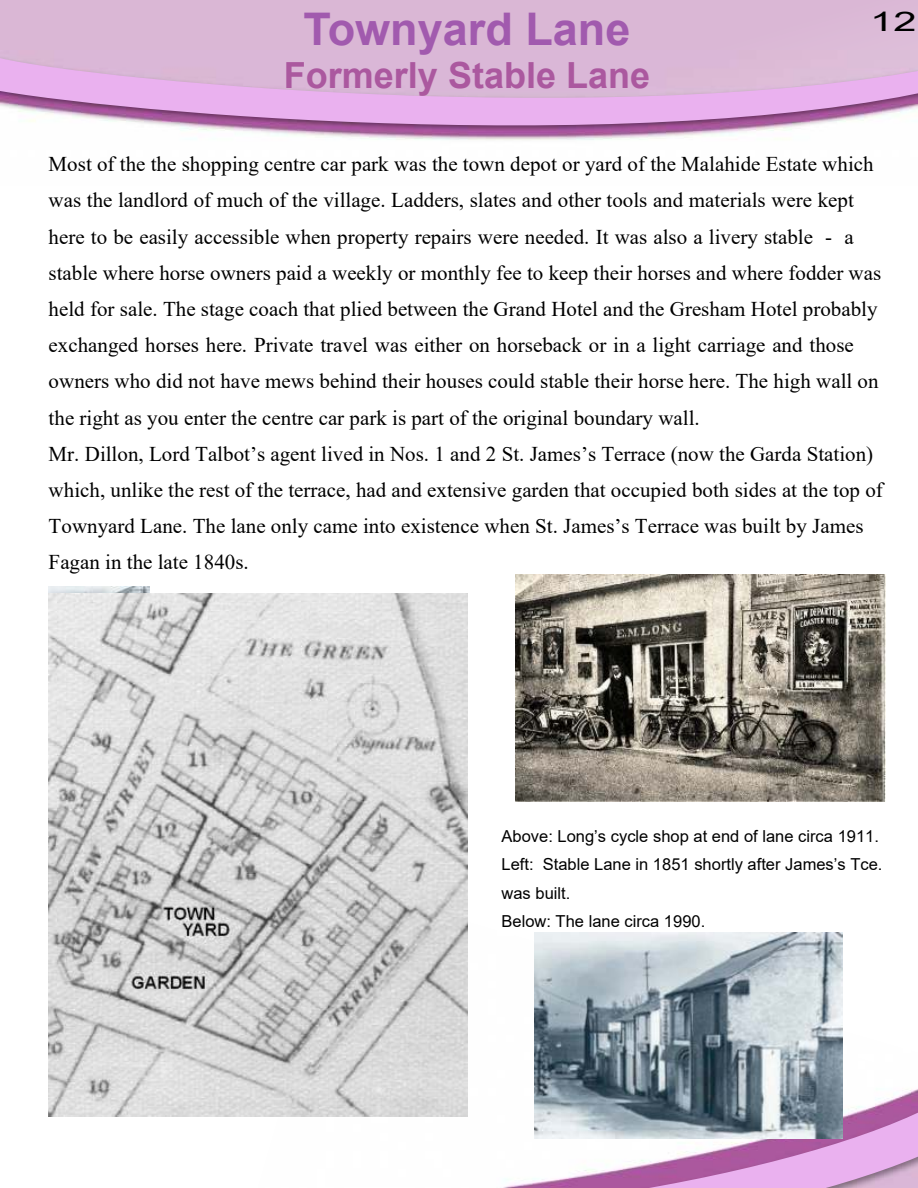
<style>
.page{position:relative;width:918px;height:1188px;background:#fff}
.page>*{position:absolute;margin:0;border:0;box-sizing:border-box;transform-origin:0 0}
.t1{font:700 45px "Arial";color:#a15aae}
.t2{font:700 36px "Arial";color:#ab589f}
.t3{font:27px "Arial";color:#000;scale:1.54 1}
.t4{font:21px/36.2px "Times New Roman";color:#000}
.t5{font:16.5px/28.3px "Arial";color:#000}
</style>
<div class="page">
<svg style="left:467px;top:1083px;width:451px;height:105px"></svg>
<div style="left:0;top:0;width:918px;height:50px;background:#dab7d5"></div>
<img style="left:0;top:50px;width:918px;height:90px">
<svg style="left:0;top:55px;width:918px;height:70px;background:#dbaeda"></svg>
<img style="left:48px;top:587px;width:102px;height:67px">
<img style="left:49px;top:593px;width:418px;height:524px">
<img style="left:515px;top:575px;width:370px;height:226px">
<img style="left:534px;top:933px;width:308px;height:206px">
<h1 class="t1" style="left:304px;top:12px;width:328px">Townyard Lane</h1>
<h2 class="t2" style="left:284px;top:62px;width:368px">Formerly Stable Lane</h2>
<p class="t3" style="left:870px;top:11px;width:32px">12</p>
<p class="t4" style="left:49px;top:148px;width:836px">Most of the the shopping centre car park was the town depot or yard of the Malahide Estate which was the landlord of much of the village. Ladders, slates and other tools and materials were kept here to be easily accessible when property repairs were needed. It was also a livery stable - a stable where horse owners paid a weekly or monthly fee to keep their horses and where fodder was held for sale. The stage coach that plied between the Grand Hotel and the Gresham Hotel probably exchanged horses here. Private travel was either on horseback or in a light carriage and those owners who did not have mews behind their houses could stable their horse here. The high wall on the right as you enter the centre car park is part of the original boundary wall.<br>Mr. Dillon, Lord Talbot’s agent lived in Nos. 1 and 2 St. James’s Terrace (now the Garda Station) which, unlike the rest of the terrace, had and extensive garden that occupied both sides at the top of Townyard Lane. The lane only came into existence when St. James’s Terrace was built by James Fagan in the late 1840s.</p>
<p class="t5" style="left:502px;top:823px;width:382px">Above: Long’s cycle shop at end of lane circa 1911.<br>Left: Stable Lane in 1851 shortly after James’s Tce. was built.<br>Below: The lane circa 1990.</p>
</div>
